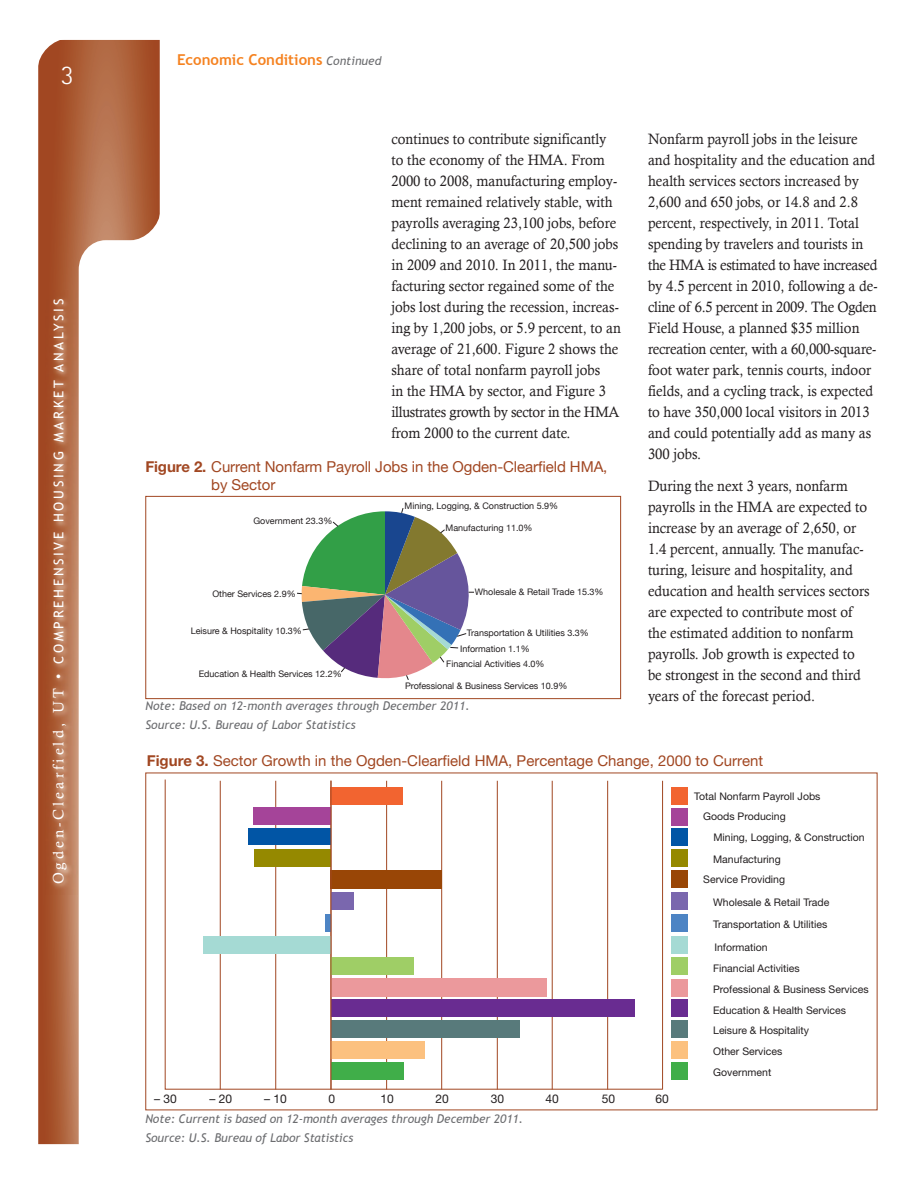
<style>
.page{position:relative;width:918px;height:1188px;background:#fff}
.page>*{position:absolute;margin:0;border:0;box-sizing:border-box;transform-origin:0 0}
.t1{font:300 27px "Rotis Sans Serif";color:#fff}
.body_text{font:15px/21px "Calisto";color:#231f20;scale:.95 1}
.t2{font:15px "Helvetica Neue";color:#a14722}
.t3{font:15px/18px "Helvetica Neue";letter-spacing:-.005em;color:#a14722}
.t4{font:700 15px "Trebuchet MS";color:#f58220}
.t5{font:13.5px "Trebuchet MS";letter-spacing:.2em;color:#fff}
.t6{font:italic 12px "Trebuchet MS";letter-spacing:-.005em;color:#6c6d70}
.t7{font:12px "Helvetica Neue";color:#231f20}
.t8{font:10.5px "Helvetica Neue";color:#231f20}
.t9{font:9px "Helvetica Neue";color:#231f20}
.s1{font-family:"Calisto";font-size:15px}
.s2{font-weight:400;font-style:italic;font-size:12px;color:#6c6d70}
.s3{font-weight:700}
</style>
<div class="page">
<svg style="left:38px;top:40px;width:122px;height:1104px;background:#af633f"></svg>
<svg style="left:79px;top:240px;width:106px;height:904px"></svg>
<svg style="left:38px;top:39px;width:30px;height:30px"></svg>
<svg style="left:130px;top:210px;width:36px;height:36px"></svg>
<img style="left:46px;top:290px;width:31px;height:605px">
<div style="left:671px;top:828px;width:16px;height:18px;background:#0155a5"></div>
<div style="left:671px;top:787px;width:16px;height:18px;background:#f26430"></div>
<div style="left:671px;top:808px;width:16px;height:18px;background:#a54499"></div>
<div style="left:671px;top:849px;width:16px;height:18px;background:#958900"></div>
<div style="left:671px;top:870px;width:16px;height:18px;background:#994606"></div>
<div style="left:671px;top:915px;width:16px;height:17px;background:#4d84c4"></div>
<div style="left:671px;top:892px;width:16px;height:18px;background:#7a67ae"></div>
<div style="left:671px;top:936px;width:16px;height:18px;background:#a5dad4"></div>
<div style="left:671px;top:958px;width:16px;height:17px;background:#9fce66"></div>
<div style="left:671px;top:979px;width:16px;height:17px;background:#eb999c"></div>
<div style="left:671px;top:999px;width:16px;height:18px;background:#692c91"></div>
<div style="left:671px;top:1020px;width:16px;height:18px;background:#587a7b"></div>
<div style="left:671px;top:1041px;width:16px;height:17px;background:#fcc17f"></div>
<div style="left:671px;top:1062px;width:16px;height:18px;background:#40ae49"></div>
<svg style="left:164px;top:779px;width:499px;height:311px"></svg>
<hr style="left:220px;top:781px;width:1px;height:308px;background:#a14722">
<hr style="left:275px;top:781px;width:1px;height:308px;background:#a14722">
<hr style="left:441px;top:781px;width:1px;height:308px;background:#a14722">
<hr style="left:386px;top:781px;width:1px;height:308px;background:#a14722">
<hr style="left:497px;top:781px;width:1px;height:308px;background:#a14722">
<hr style="left:552px;top:781px;width:1px;height:308px;background:#a14722">
<hr style="left:607px;top:781px;width:1px;height:308px;background:#a14722">
<hr style="left:662px;top:781px;width:1px;height:308px;background:#a14722">
<div style="left:326px;top:915px;width:5px;height:17px;background:#4d84c4"></div>
<div style="left:254px;top:849px;width:77px;height:18px;background:#958900"></div>
<div style="left:331px;top:999px;width:303px;height:18px;background:#692c91"></div>
<div style="left:331px;top:978px;width:216px;height:19px;background:#eb999c"></div>
<div style="left:331px;top:870px;width:111px;height:18px;background:#994606"></div>
<div style="left:253px;top:808px;width:78px;height:17px;background:#a54499"></div>
<div style="left:331px;top:787px;width:72px;height:17px;background:#f26430"></div>
<div style="left:204px;top:936px;width:127px;height:18px;background:#a5dad4"></div>
<div style="left:331px;top:1062px;width:72px;height:18px;background:#40ae49"></div>
<div style="left:331px;top:958px;width:83px;height:17px;background:#9fce66"></div>
<div style="left:331px;top:1020px;width:188px;height:18px;background:#587a7b"></div>
<div style="left:248px;top:829px;width:83px;height:16px;background:#0155a5"></div>
<div style="left:331px;top:892px;width:23px;height:18px;background:#7a67ae"></div>
<div style="left:330px;top:1041px;width:95px;height:17px;background:#fcc17f"></div>
<hr style="left:331px;top:781px;width:1px;height:309px;background:#a14722">
<div style="left:145px;top:496px;width:476px;height:203px;border:1px solid #a14722"></div>
<svg style="left:297px;top:508px;width:177px;height:172px"></svg>
<h1 class="t1" style="left:61px;top:60px;width:14px">3</h1>
<p class="t5" style="left:51px;top:884px;width:587px;rotate:-90deg"><span class="s1">Ogden-Clearfield, UT •</span> COMPREHENSIVE HOUSING MARKET ANALYSIS</p>
<p class="t4" style="left:177px;top:50px;width:206px">Economic Conditions <span class="s2">Continued</span></p>
<p class="body_text" style="left:392px;top:128px;width:243px">continues to contribute significantly to the economy of the HMA. From 2000 to 2008, manufacturing employ&shy;ment remained relatively stable, with payrolls averaging 23,100 jobs, before declining to an average of 20,500 jobs in 2009 and 2010. In 2011, the manu&shy;facturing sector regained some of the jobs lost during the recession, increas&shy;ing by 1,200 jobs, or 5.9 percent, to an average of 21,600. Figure 2 shows the share of total nonfarm payroll jobs<br>in the HMA by sector, and Figure 3 illustrates growth by sector in the HMA from 2000 to the current date.</p>
<p class="body_text" style="left:648px;top:128px;width:243px">Nonfarm payroll jobs in the leisure and hospitality and the education and health services sectors increased by 2,600 and 650 jobs, or 14.8 and 2.8 percent, respectively, in 2011. Total spending by travelers and tourists in the HMA is estimated to have increased by 4.5 percent in 2010, following a de&shy;cline of 6.5 percent in 2009. The Ogden Field House, a planned $35 million recreation center, with a 60,000-square&shy;foot water park, tennis courts, indoor fields, and a cycling track, is expected to have 350,000 local visitors in 2013 and could potentially add as many as 300 jobs.</p>
<p class="body_text" style="left:648px;top:475px;width:235px">During the next 3 years, nonfarm payrolls in the HMA are expected to increase by an average of 2,650, or 1.4 percent, annually. The manufac&shy;turing, leisure and hospitality, and education and health services sectors are expected to contribute most of the estimated addition to nonfarm payrolls. Job growth is expected to be strongest in the second and third years of the forecast period.</p>
<p class="t3" style="left:211px;top:458px;width:398px;text-indent:-66px"><span class="s3">Figure 2.</span> Current Nonfarm Payroll Jobs in the Ogden-Clearfield HMA, by Sector</p>
<p class="t9" style="left:405px;top:500px;width:155px">Mining, Logging, &amp; Construction 5.9%</p>
<p class="t9" style="left:254px;top:516px;width:80px">Government 23.3%</p>
<p class="t9" style="left:446px;top:523px;width:89px">Manufacturing 11.0%</p>
<p class="t9" style="left:475px;top:587px;width:130px">Wholesale &amp; Retail Trade 15.3%</p>
<p class="t9" style="left:212px;top:588px;width:85px">Other Services 2.9%</p>
<p class="t9" style="left:191px;top:625px;width:113px">Leisure &amp; Hospitality 10.3%</p>
<p class="t9" style="left:467px;top:627px;width:124px">Transportation &amp; Utilities 3.3%</p>
<p class="t9" style="left:460px;top:643px;width:71px">Information 1.1%</p>
<p class="t9" style="left:446px;top:659px;width:100px">Financial Activities 4.0%</p>
<p class="t9" style="left:199px;top:669px;width:145px">Education &amp; Health Services 12.2%</p>
<p class="t9" style="left:405px;top:681px;width:164px">Professional &amp; Business Services 10.9%</p>
<p class="t6" style="left:146px;top:699px;width:326px">Note: Based on 12-month averages through December 2011.</p>
<p class="t6" style="left:146px;top:718px;width:212px">Source: U.S. Bureau of Labor Statistics</p>
<p class="t2" style="left:147px;top:752px;width:618px"><span class="s3">Figure 3.</span> Sector Growth in the Ogden-Clearfield HMA, Percentage Change, 2000 to Current</p>
<p class="t8" style="left:694px;top:790px;width:128px">Total Nonfarm Payroll Jobs</p>
<p class="t8" style="left:703px;top:810px;width:84px">Goods Producing</p>
<p class="t8" style="left:713px;top:831px;width:153px">Mining, Logging, &amp; Construction</p>
<p class="t8" style="left:713px;top:853px;width:69px">Manufacturing</p>
<p class="t8" style="left:703px;top:873px;width:83px">Service Providing</p>
<p class="t8" style="left:713px;top:896px;width:118px">Wholesale &amp; Retail Trade</p>
<p class="t8" style="left:713px;top:918px;width:116px">Transportation &amp; Utilities</p>
<p class="t8" style="left:714px;top:941px;width:55px">Information</p>
<p class="t8" style="left:713px;top:962px;width:88px">Financial Activities</p>
<p class="t8" style="left:713px;top:983px;width:157px">Professional &amp; Business Services</p>
<p class="t8" style="left:713px;top:1004px;width:135px">Education &amp; Health Services</p>
<p class="t8" style="left:713px;top:1024px;width:97px">Leisure &amp; Hospitality</p>
<p class="t8" style="left:713px;top:1045px;width:71px">Other Services</p>
<p class="t7" style="left:154px;top:1091px;width:24px">– 30</p>
<p class="t7" style="left:210px;top:1091px;width:24px">– 20</p>
<p class="t7" style="left:264px;top:1091px;width:24px">– 10</p>
<p class="t7" style="left:328px;top:1091px;width:8px">0</p>
<p class="t7" style="left:380px;top:1091px;width:15px">10</p>
<p class="t7" style="left:436px;top:1091px;width:15px">20</p>
<p class="t7" style="left:491px;top:1091px;width:15px">30</p>
<p class="t7" style="left:546px;top:1091px;width:15px">40</p>
<p class="t7" style="left:602px;top:1091px;width:15px">50</p>
<p class="t7" style="left:656px;top:1091px;width:15px">60</p>
<p class="t6" style="left:145px;top:1112px;width:379px">Note: Current is based on 12-month averages through December 2011.</p>
<p class="t6" style="left:145px;top:1131px;width:209px">Source: U.S. Bureau of Labor Statistics</p>
<p class="t8" style="left:713px;top:1066px;width:60px">Government</p>
</div>
